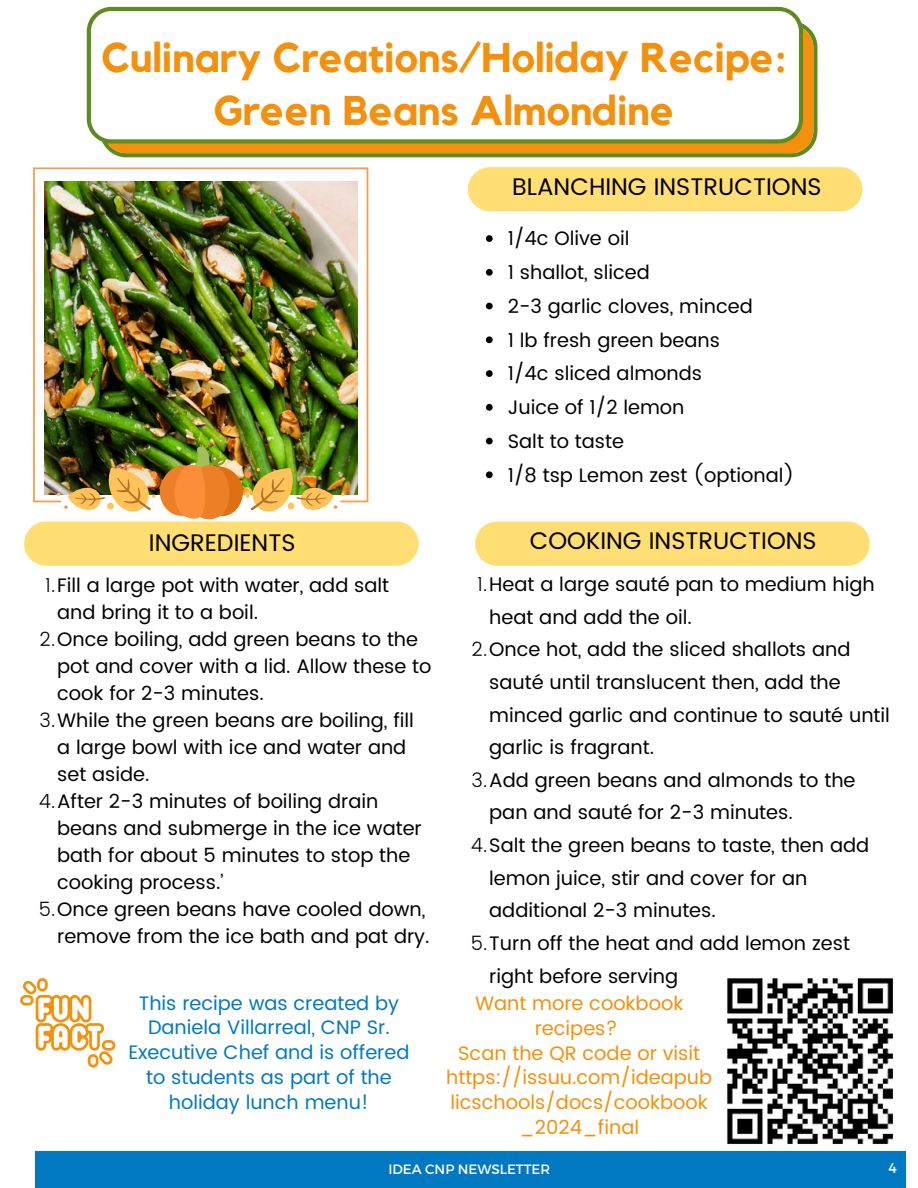
<style>
.page{position:relative;width:918px;height:1188px;background:#fff}
.page>*{position:absolute;margin:0;border:0;box-sizing:border-box;transform-origin:0 0}
.t1{font:700 41.4px/52.8px "Kollektif";color:#f4900c;text-align:center}
.t2{font:24px "Poppins";color:#000}
.t3{font:19.5px/27px "Poppins";color:#000}
.t4{font:19.5px/24.8px "Poppins";color:#0079c1;text-align:center}
.t5{font:19.5px/24.8px "Poppins";color:#f4900c;text-align:center}
.t6{font:13.95px "Montserrat";color:#fff}
.t7{font:13.5px "Montserrat";color:#fff}
.s1{font-weight:300}
</style>
<div class="page">
<img style="left:33px;top:167px;width:335px;height:279px">
<svg style="left:20px;top:978px;width:95px;height:90px"></svg>
<img style="left:704px;top:978px;width:202px;height:174px">
<svg style="left:103px;top:24px;width:714px;height:133px;background:#779737"></svg>
<div style="left:104px;top:25px;width:709px;height:128px;background:#f4900c;border-radius:22px"></div>
<div style="left:87px;top:7px;width:716px;height:136px;background:#fff"></div>
<img style="left:24px;top:446px;width:395px;height:120px">
<svg style="left:486px;top:235px;width:7px;height:7px"></svg>
<svg style="left:486px;top:269px;width:7px;height:7px"></svg>
<svg style="left:486px;top:303px;width:7px;height:6px"></svg>
<svg style="left:486px;top:336px;width:7px;height:7px"></svg>
<svg style="left:486px;top:370px;width:7px;height:7px"></svg>
<svg style="left:486px;top:404px;width:7px;height:7px"></svg>
<svg style="left:486px;top:438px;width:7px;height:6px"></svg>
<svg style="left:486px;top:471px;width:7px;height:7px"></svg>
<div style="left:475px;top:521px;width:395px;height:45px;background:#ffdf74"></div>
<div style="left:468px;top:167px;width:394px;height:44px;background:#ffdf74"></div>
<div style="left:35px;top:1152px;width:871px;height:36px;background:#0079c2"></div>
<p class="t1" style="left:101px;top:33px;width:687px">Culinary Creations/Holiday Recipe:<br>Green Beans Almondine</p>
<p class="t2" style="left:512px;top:173px;width:311px">BLANCHING INSTRUCTIONS</p>
<h2 class="t3" style="left:508px;top:225px;width:123px">1/4c Olive oil</h2>
<p class="t3" style="left:508px;top:259px;width:144px">1 shallot, sliced</p>
<p class="t3" style="left:508px;top:293px;width:246px">2-3 garlic cloves, minced</p>
<p class="t3" style="left:508px;top:326px;width:214px">1 lb fresh green beans</p>
<p class="t3" style="left:508px;top:360px;width:196px">1/4c sliced almonds</p>
<p class="t3" style="left:508px;top:394px;width:178px">Juice of 1/2 lemon</p>
<p class="t3" style="left:508px;top:428px;width:118px">Salt to taste</p>
<p class="t3" style="left:508px;top:461px;width:288px">1/8 tsp Lemon zest (optional)</p>
<p class="t2" style="left:149px;top:529px;width:148px">INGREDIENTS</p>
<p class="t3" style="left:57px;top:571px;width:334px;text-indent:-12px"><span class="s1">1.</span>Fill a large pot with water, add salt and bring it to a boil.</p>
<p class="t3" style="left:57px;top:625px;width:376px;text-indent:-18px"><span class="s1">2.</span>Once boiling, add green beans to the pot and cover with a lid. Allow these to cook for 2-3 minutes.</p>
<p class="t3" style="left:57px;top:706px;width:358px;text-indent:-18px"><span class="s1">3.</span>While the green beans are boiling, fill a large bowl with ice and water and set aside.</p>
<p class="t3" style="left:57px;top:787px;width:366px;text-indent:-18px"><span class="s1">4.</span>After 2-3 minutes of boiling drain beans and submerge in the ice water bath for about 5 minutes to stop the cooking process.’</p>
<p class="t3" style="left:39px;top:895px;width:392px;text-align:right"><span class="s1">5.</span>Once green beans have cooled down, remove from the ice bath and pat dry.</p>
<p class="t4" style="left:128px;top:991px;width:283px">This recipe was created by<br>Daniela Villarreal, CNP Sr.<br>Executive Chef and is offered to students as part of the holiday lunch menu!</p>
<p class="t2" style="left:530px;top:527px;width:288px">COOKING INSTRUCTIONS</p>
<p class="t3" style="left:489px;top:568px;width:387px;line-height:32.7px;text-indent:-12px"><span class="s1">1.</span>Heat a large sauté pan to medium high heat and add the oil.</p>
<h2 class="t3" style="left:489px;top:633px;width:402px;line-height:32.7px;text-indent:-18px"><span class="s1">2.</span>Once hot, add the sliced shallots and sauté until translucent then, add the minced garlic and continue to sauté until garlic is fragrant.</h2>
<h2 class="t3" style="left:489px;top:764px;width:368px;line-height:32.7px;text-indent:-18px"><span class="s1">3.</span>Add green beans and almonds to the pan and sauté for 2-3 minutes.</h2>
<p class="t3" style="left:489px;top:829px;width:382px;line-height:32.7px;text-indent:-18px"><span class="s1">4.</span>Salt the green beans to taste, then add lemon juice, stir and cover for an additional 2-3 minutes.</p>
<p class="t3" style="left:489px;top:927px;width:362px;line-height:32.7px;text-indent:-19px"><span class="s1">5.</span>Turn off the heat and add lemon zest right before serving</p>
<p class="t5" style="left:446px;top:991px;width:267px">Want more cookbook recipes?<br>Scan the QR code or visit https://issuu.com/ideapub licschools/docs/cookbook _2024_final</p>
<p class="t7" style="left:388px;top:1161px;width:163px">IDEA CNP NEWSLETTER</p>
<p class="t6" style="left:889px;top:1159px;width:10px">4</p>
</div>
